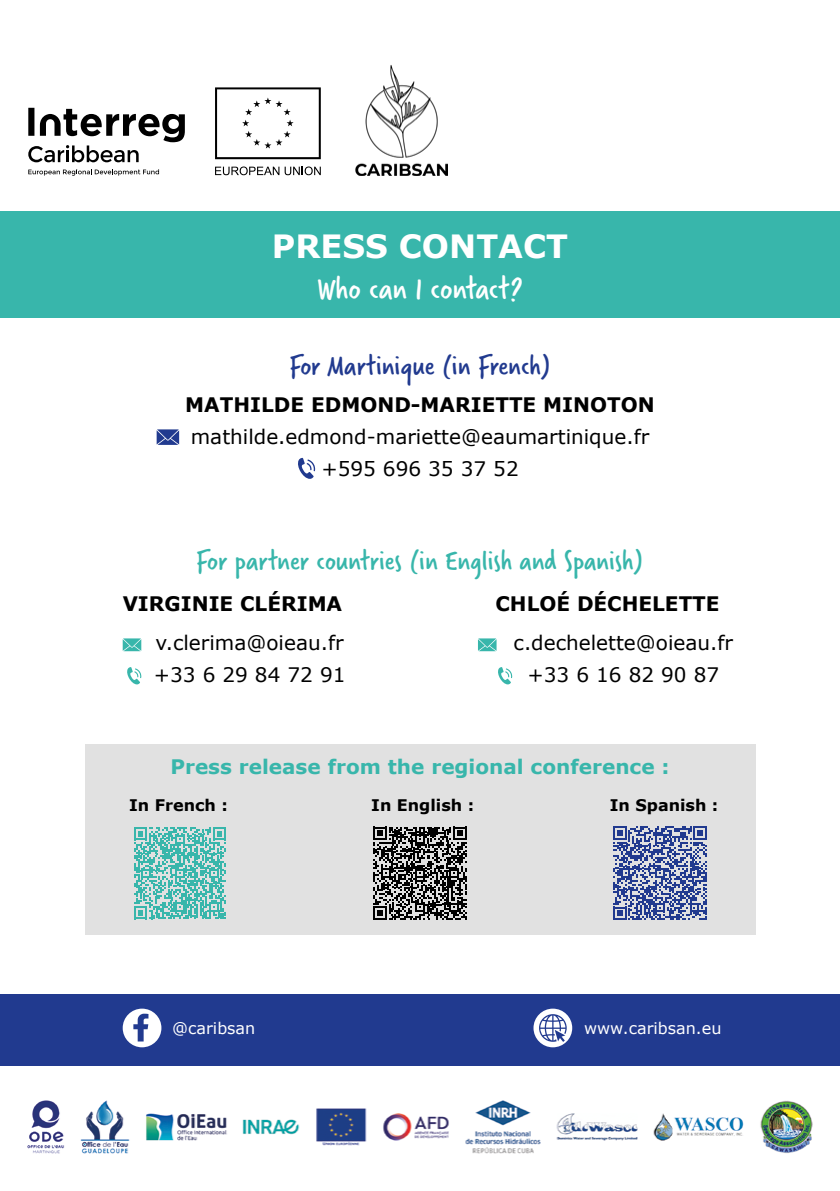
<style>
.page{position:relative;width:840px;height:1191px;background:#fff}
.page>*{position:absolute;margin:0;border:0;box-sizing:border-box;transform-origin:0 0}
.t1{font:34px "Verveine";color:#fff}
.t2{font:700 32px "Verdana";color:#fff}
.t3{font:30px "Verveine";color:#38b6ab}
.t4{font:30px "Verveine";color:#213a8f}
.t5{font:20px/32px "Verdana";color:#000;text-align:center}
.t6{font:700 20px "Verdana";color:#000}
.t7{font:700 20px "Verdana";color:#38b6ab}
.t8{font:700 16px "Verdana";color:#000}
.t9{font:16px "Verdana";color:#fff}
</style>
<div class="page">
<div style="left:0;top:994px;width:839px;height:72px;background:#213a8f"></div>
<div style="left:85px;top:744px;width:670px;height:191px;background:#e1e1e1"></div>
<div style="left:0;top:211px;width:839px;height:107px;background:#38b6ab"></div>
<svg style="left:478px;top:638px;width:18px;height:13px"></svg>
<svg style="left:498px;top:667px;width:14px;height:17px"></svg>
<svg style="left:123px;top:638px;width:18px;height:13px"></svg>
<svg style="left:156px;top:429px;width:23px;height:16px"></svg>
<svg style="left:127px;top:667px;width:14px;height:17px"></svg>
<svg style="left:298px;top:458px;width:17px;height:21px"></svg>
<img style="left:27px;top:1100px;width:786px;height:54px">
<svg style="left:533px;top:1008px;width:39px;height:39px"></svg>
<svg style="left:538px;top:1014px;width:28px;height:27px"></svg>
<div style="left:123px;top:1008px;width:38px;height:39px;background:#fff;border-radius:50%"></div>
<svg style="left:133px;top:1013px;width:15px;height:28px"></svg>
<img style="left:355px;top:65px;width:92px;height:111px">
<svg style="left:28px;top:108px;width:157px;height:54px"></svg>
<svg style="left:28px;top:169px;width:131px;height:7px"></svg>
<svg style="left:215px;top:166px;width:105px;height:9px"></svg>
<svg style="left:215px;top:87px;width:105px;height:72px"></svg>
<svg style="left:613px;top:826px;width:93px;height:94px"></svg>
<svg style="left:373px;top:827px;width:93px;height:92px"></svg>
<svg style="left:134px;top:827px;width:92px;height:92px"></svg>
<h2 class="t2" style="left:272px;top:226px;width:297px">PRESS CONTACT</h2>
<h1 class="t1" style="left:317px;top:265px;width:207px">Who can I contact?</h1>
<h3 class="t4" style="left:289px;top:344px;width:263px">For Martinique (in French)</h3>
<p class="t6" style="left:185px;top:391px;width:470px">MATHILDE EDMOND-MARIETTE MINOTON</p>
<p class="t5" style="left:191px;top:420px;width:459px">mathilde.edmond-mariette@eaumartinique.fr +595 696 35 37 52</p>
<h3 class="t3" style="left:196px;top:539px;width:448px">For partner countries (in English and Spanish)</h3>
<p class="t6" style="left:123px;top:590px;width:221px">VIRGINIE CLÉRIMA</p>
<p class="t6" style="left:495px;top:590px;width:225px">CHLOÉ DÉCHELETTE</p>
<p class="t5" style="left:154px;top:626px;width:193px;text-align:left">v.clerima@oieau.fr +33 6 29 84 72 91</p>
<p class="t5" style="left:513px;top:626px;width:221px">c.dechelette@oieau.fr +33 6 16 82 90 87</p>
<p class="t7" style="left:170px;top:753px;width:500px">Press release from the regional conference :</p>
<p class="t8" style="left:129px;top:794px;width:100px">In French :</p>
<p class="t8" style="left:371px;top:794px;width:104px">In English :</p>
<p class="t8" style="left:609px;top:794px;width:110px">In Spanish :</p>
<p class="t9" style="left:172px;top:1018px;width:85px">@caribsan</p>
<p class="t9" style="left:583px;top:1018px;width:139px">www.caribsan.eu</p>
</div>
